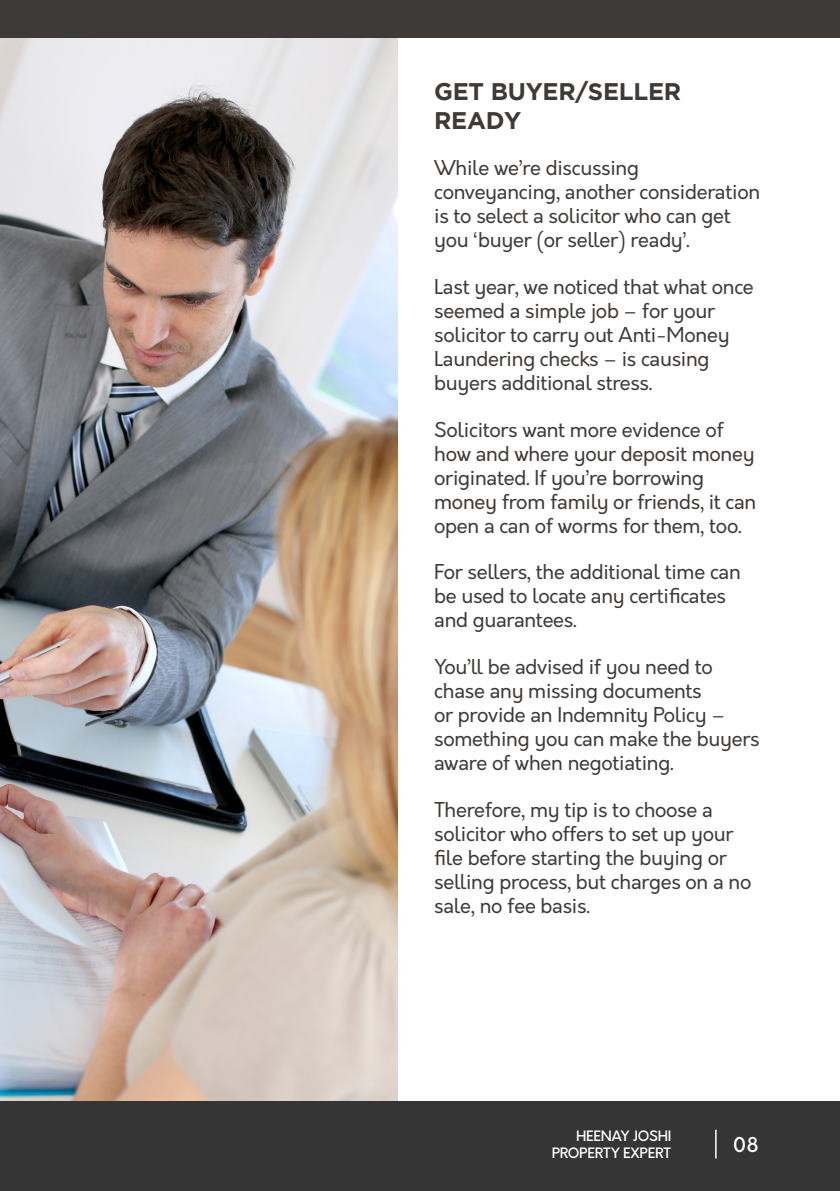
<style>
.page{position:relative;width:840px;height:1191px;background:#fff}
.page>*{position:absolute;margin:0;border:0;box-sizing:border-box;transform-origin:0 0}
.t1{font:700 24px/28.8px "Gotham";letter-spacing:-.01em;color:#3e3a37}
.t2{font:20px/24px "Orkney";letter-spacing:-.015em;color:#3e3a37}
.t3{font:500 20px "Orkney";color:#fff}
.t4{font:500 14px/16.8px "Orkney";letter-spacing:-.02em;color:#fff;text-align:right}
</style>
<div class="page">
<img style="left:0;top:37px;width:397px;height:1064px">
<div style="left:0;top:1101px;width:839px;height:90px;background:#353535"></div>
<hr style="left:714px;top:1129px;width:2px;height:29px;background:#fff">
<div style="left:0;top:0;width:839px;height:37px;background:#3e3a37"></div>
<p class="t1" style="left:434px;top:76px;width:248px">GET BUYER/SELLER<br>READY</p>
<p class="t2" style="left:434px;top:156px;width:327px">While we’re discussing conveyancing, another consideration is to select a solicitor who can get you ‘buyer (or seller) ready’.</p>
<p class="t2" style="left:434px;top:275px;width:321px">Last year, we noticed that what once seemed a simple job – for your solicitor to carry out Anti-Money<br>Laundering checks – is causing buyers additional stress.</p>
<p class="t2" style="left:434px;top:418px;width:323px">Solicitors want more evidence of how and where your deposit money originated. If you’re borrowing money from family or friends, it can open a can of worms for them, too.</p>
<p class="t2" style="left:434px;top:560px;width:308px">For sellers, the additional time can be used to locate any certificates and guarantees.</p>
<p class="t2" style="left:434px;top:655px;width:327px">You’ll be advised if you need to chase any missing documents<br>or provide an Indemnity Policy – something you can make the buyers aware of when negotiating.</p>
<p class="t2" style="left:434px;top:798px;width:318px">Therefore, my tip is to choose a solicitor who offers to set up your file before starting the buying or selling process, but charges on a no sale, no fee basis.</p>
<p class="t4" style="left:551px;top:1127px;width:121px">HEENAY JOSHI<br>PROPERTY EXPERT</p>
<p class="t3" style="left:732px;top:1131px;width:27px">08</p>
</div>
